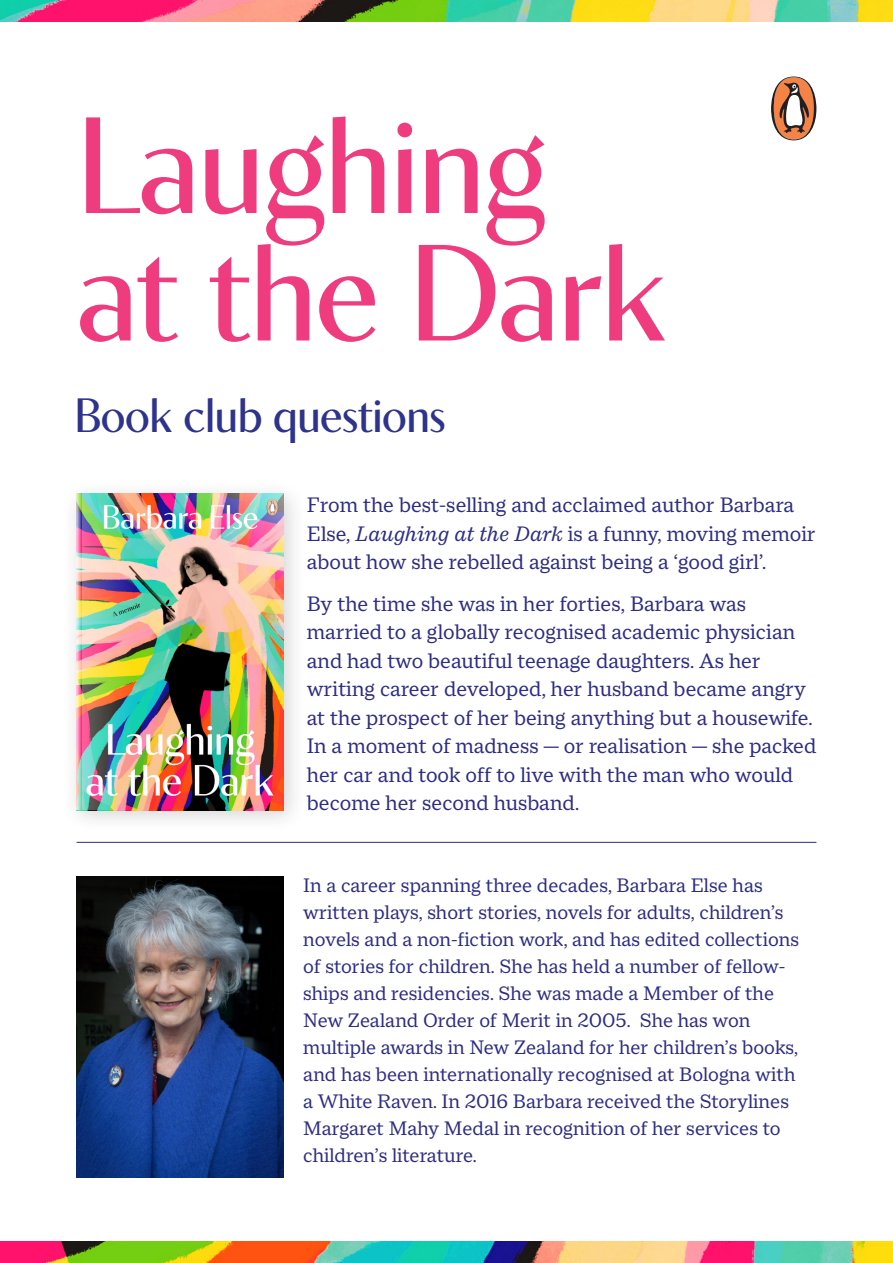
<style>
.page{position:relative;width:893px;height:1263px;background:#fff}
.page>*{position:absolute;margin:0;border:0;box-sizing:border-box;transform-origin:0 0}
.t1{font:136.5px/127.5px "Contralto Small";letter-spacing:-.01em;color:#ef3c7e}
.t2{font:48px "Contralto Small";letter-spacing:-.01em;color:#2e338c}
.t3{font:22.5px/28.5px "Macklin Text";color:#2d2d83}
.t4{font:21px/27px "Macklin Text";color:#2d2d83}
.s1{font-style:italic}
</style>
<div class="page">
<hr style="left:77px;top:842px;width:739px;height:1px;background:#2d2d83">
<img style="left:77px;top:876px;width:206px;height:302px">
<svg style="left:771px;top:77px;width:45px;height:63px"></svg>
<img style="left:0;top:0;width:893px;height:21px">
<img style="left:0;top:1242px;width:893px;height:21px">
<div style="left:62px;top:479px;width:244px;height:354px;background:#231f20;opacity:.19"></div>
<img style="left:134px;top:494px;width:149px;height:316px">
<svg style="left:77px;top:494px;width:5px;height:316px;background:#d5b0a6"></svg>
<img style="left:82px;top:494px;width:52px;height:316px">
<img style="left:155px;top:494px;width:128px;height:139px">
<p class="t1" style="left:77px;top:90px;width:593px">Laughing at the Dark</p>
<p class="t2" style="left:74px;top:379px;width:373px">Book club questions</p>
<p class="t3" style="left:307px;top:491px;width:511px">From the best-selling and acclaimed author Barbara<br>Else, <span class="s1">Laughing at the Dark</span> is a funny, moving memoir about how she rebelled against being a ‘good girl’.</p>
<p class="t3" style="left:307px;top:589px;width:511px">By the time she was in her forties, Barbara was married to a globally recognised academic physician and had two beautiful teenage daughters. As her writing career developed, her husband became angry at the prospect of her being anything but a housewife.<br>In a moment of madness — or realisation — she packed her car and took off to live with the man who would become her second husband.</p>
<p class="t4" style="left:303px;top:871px;width:497px">In a career spanning three decades, Barbara Else has written plays, short stories, novels for adults, children’s novels and a non-fiction work, and has edited collections of stories for children. She has held a number of fellow&shy;ships and residencies. She was made a Member of the New Zealand Order of Merit in 2005. She has won multiple awards in New Zealand for her children’s books, and has been internationally recognised at Bologna with a White Raven. In 2016 Barbara received the Storylines Margaret Mahy Medal in recognition of her services to children’s literature.</p>
</div>
